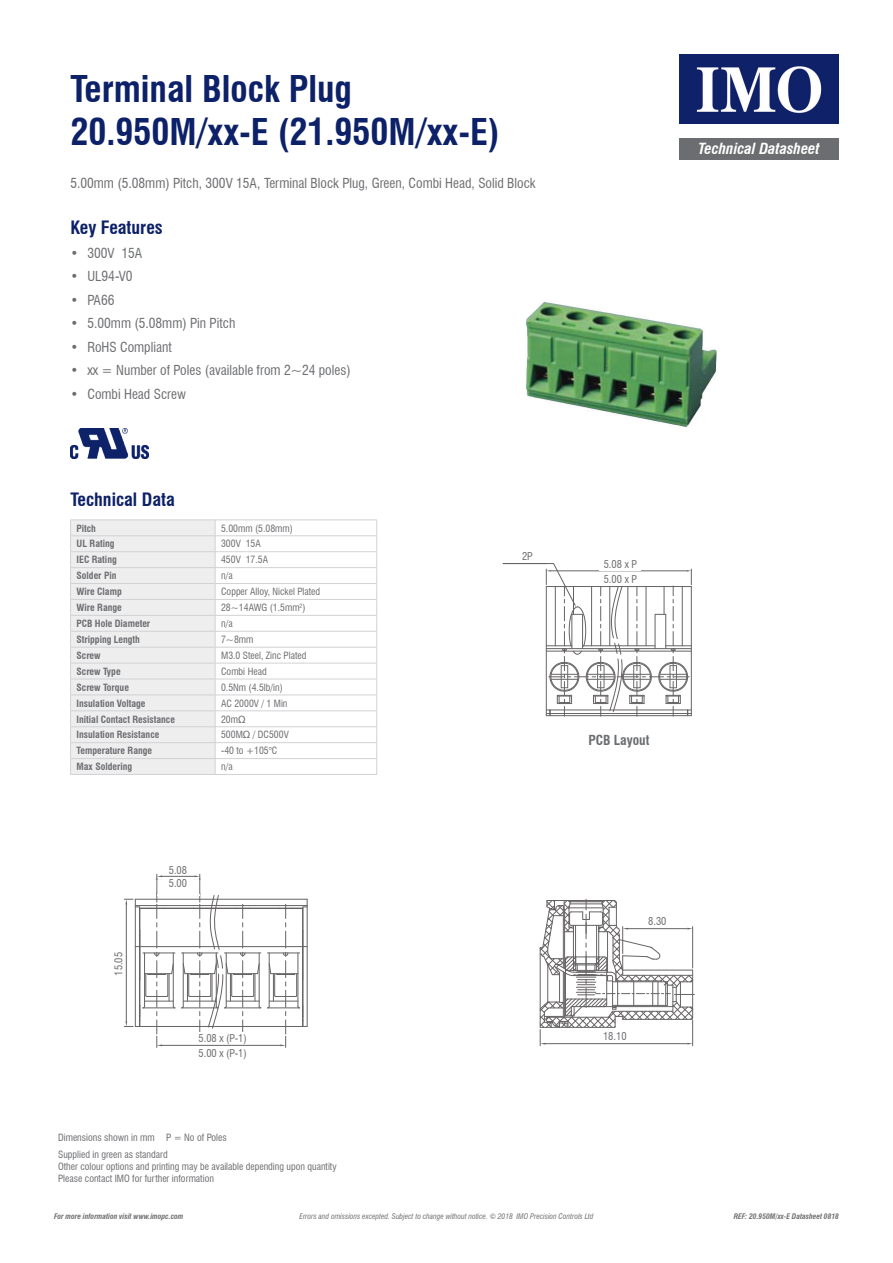
<style>
.page{position:relative;width:893px;height:1263px;background:#fff}
.page>*{position:absolute;margin:0;border:0;box-sizing:border-box;transform-origin:0 0}
.t1{font:700 condensed 36px/43.2px "Swiss 721 BT";color:#0d2169}
.t2{font:700 condensed 18px "Swiss 721 BT";color:#0d2169}
.t3{font:italic 700 condensed 15px "Swiss 721 BT";color:#fff}
.t4{font:condensed 13.5px "Swiss 721 BT";color:#6c6d70}
.t5{font:700 condensed 13.5px "Swiss 721 BT";color:#6c6d70}
.t6{font:condensed 10.5px/12.9px "Swiss 721 BT";color:#6c6d70}
.t7{font:condensed 9.75px/16.5px "Swiss 721 BT";color:#6c6d70}
.t8{font:700 condensed 9.75px "Swiss 721 BT";color:#6c6d70}
.t9{font:italic condensed 7.5px "Swiss 721 BT";color:#6c6d70}
.t10{font:italic 700 condensed 7.5px "Swiss 721 BT";color:#6c6d70}
</style>
<div class="page">
<img style="left:526px;top:302px;width:191px;height:125px">
<img style="left:679px;top:54px;width:160px;height:69px">
<div style="left:679px;top:138px;width:160px;height:21px;background:#6c6d70"></div>
<hr style="left:215px;top:520px;width:162px;height:1px;background:#d1d2d4">
<hr style="left:215px;top:535px;width:162px;height:1px;background:#d1d2d4">
<hr style="left:215px;top:551px;width:162px;height:1px;background:#d1d2d4">
<hr style="left:215px;top:567px;width:162px;height:1px;background:#d1d2d4">
<hr style="left:215px;top:583px;width:162px;height:1px;background:#d1d2d4">
<hr style="left:215px;top:599px;width:162px;height:1px;background:#d1d2d4">
<hr style="left:215px;top:615px;width:162px;height:1px;background:#d1d2d4">
<hr style="left:215px;top:631px;width:162px;height:1px;background:#d1d2d4">
<hr style="left:215px;top:647px;width:162px;height:1px;background:#d1d2d4">
<hr style="left:215px;top:663px;width:162px;height:1px;background:#d1d2d4">
<hr style="left:215px;top:679px;width:162px;height:1px;background:#d1d2d4">
<hr style="left:215px;top:695px;width:162px;height:1px;background:#d1d2d4">
<hr style="left:215px;top:710px;width:162px;height:1px;background:#d1d2d4">
<hr style="left:215px;top:726px;width:162px;height:1px;background:#d1d2d4">
<hr style="left:215px;top:742px;width:162px;height:1px;background:#d1d2d4">
<hr style="left:215px;top:758px;width:162px;height:1px;background:#d1d2d4">
<svg style="left:70px;top:520px;width:146px;height:254px;background:#ebebec"></svg>
<svg style="left:376px;top:521px;width:1px;height:253px"></svg>
<hr style="left:70px;top:774px;width:145px;height:1px;background:#d1d2d4">
<hr style="left:215px;top:774px;width:162px;height:1px;background:#d1d2d4">
<svg style="left:539px;top:899px;width:156px;height:148px"></svg>
<svg style="left:502px;top:563px;width:190px;height:154px"></svg>
<div style="left:600px;top:557px;width:41px;height:13px;background:#fff"></div>
<div style="left:644px;top:914px;width:27px;height:14px;background:#fff"></div>
<div style="left:601px;top:1029px;width:27px;height:14px;background:#fff"></div>
<div style="left:600px;top:572px;width:41px;height:13px;background:#fff"></div>
<svg style="left:123px;top:873px;width:185px;height:175px"></svg>
<div style="left:185px;top:1047px;width:75px;height:11px;background:#fff"></div>
<img style="left:70px;top:429px;width:78px;height:29px">
<div style="left:561px;top:665px;width:7px;height:23px;border:1px solid #6c6d70"></div>
<div style="left:597px;top:665px;width:7px;height:23px;border:1px solid #6c6d70"></div>
<div style="left:633px;top:665px;width:7px;height:23px;border:1px solid #6c6d70"></div>
<div style="left:670px;top:665px;width:7px;height:23px;border:1px solid #6c6d70"></div>
<h1 class="t1" style="left:70px;top:67px;width:431px">Terminal Block Plug<br>20.950M/xx-E (21.950M/xx-E)</h1>
<h3 class="t4" style="left:70px;top:175px;width:467px">5.00mm (5.08mm) Pitch, 300V 15A, Terminal Block Plug, Green, Combi Head, Solid Block</h3>
<h2 class="t2" style="left:70px;top:217px;width:94px">Key Features</h2>
<h3 class="t4" style="left:70px;top:245px;width:73px">• 300V 15A</h3>
<h3 class="t4" style="left:70px;top:268px;width:64px">• UL94-V0</h3>
<h3 class="t4" style="left:70px;top:292px;width:46px">• PA66</h3>
<h3 class="t4" style="left:70px;top:315px;width:166px">• 5.00mm (5.08mm) Pin Pitch</h3>
<h3 class="t4" style="left:70px;top:339px;width:103px">• RoHS Compliant</h3>
<h3 class="t4" style="left:70px;top:362px;width:282px">• xx = Number of Poles (available from 2~24 poles)</h3>
<h3 class="t4" style="left:70px;top:386px;width:117px">• Combi Head Screw</h3>
<h2 class="t2" style="left:70px;top:488px;width:106px">Technical Data</h2>
<p class="t8" style="left:77px;top:522px;width:21px">Pitch</p>
<p class="t7" style="left:221px;top:520px;width:73px">5.00mm (5.08mm)</p>
<p class="t8" style="left:77px;top:538px;width:40px">UL Rating</p>
<p class="t7" style="left:221px;top:536px;width:41px">300V 15A</p>
<p class="t8" style="left:77px;top:554px;width:42px">IEC Rating</p>
<p class="t7" style="left:221px;top:552px;width:48px">450V 17.5A</p>
<p class="t8" style="left:77px;top:570px;width:41px">Solder Pin</p>
<p class="t7" style="left:221px;top:567px;width:13px">n/a</p>
<p class="t8" style="left:77px;top:586px;width:47px">Wire Clamp</p>
<p class="t7" style="left:221px;top:583px;width:101px">Copper Alloy, Nickel Plated</p>
<p class="t8" style="left:77px;top:602px;width:47px">Wire Range</p>
<p class="t7" style="left:221px;top:599px;width:86px">28~14AWG (1.5mm<sup>2</sup>)</p>
<p class="t8" style="left:77px;top:618px;width:75px">PCB Hole Diameter</p>
<p class="t7" style="left:221px;top:615px;width:13px">n/a</p>
<p class="t8" style="left:77px;top:633px;width:65px">Stripping Length</p>
<p class="t7" style="left:221px;top:631px;width:34px">7~8mm</p>
<p class="t8" style="left:77px;top:649px;width:26px">Screw</p>
<p class="t7" style="left:221px;top:647px;width:87px">M3.0 Steel, Zinc Plated</p>
<p class="t8" style="left:77px;top:665px;width:46px">Screw Type</p>
<p class="t7" style="left:221px;top:663px;width:47px">Combi Head</p>
<p class="t8" style="left:77px;top:681px;width:54px">Screw Torque</p>
<p class="t7" style="left:221px;top:679px;width:63px">0.5Nm (4.5lb/in)</p>
<p class="t8" style="left:77px;top:697px;width:70px">Insulation Voltage</p>
<p class="t7" style="left:221px;top:695px;width:68px">AC 2000V / 1 Min</p>
<p class="t8" style="left:77px;top:713px;width:100px">Initial Contact Resistance</p>
<p class="t7" style="left:221px;top:711px;width:26px">20mΩ</p>
<p class="t8" style="left:77px;top:729px;width:84px">Insulation Resistance</p>
<p class="t7" style="left:221px;top:727px;width:69px">500MΩ / DC500V</p>
<p class="t8" style="left:77px;top:745px;width:77px">Temperature Range</p>
<p class="t7" style="left:221px;top:742px;width:58px">-40 to +105°C</p>
<p class="t8" style="left:77px;top:761px;width:57px">Max Soldering</p>
<p class="t7" style="left:221px;top:758px;width:13px">n/a</p>
<p class="t6" style="left:112px;top:976px;width:25px;rotate:-90deg">15.05</p>
<p class="t6" style="left:169px;top:863px;width:20px">5.08<br>5.00</p>
<p class="t6" style="left:198px;top:1032px;width:50px">5.08 x (P-1)</p>
<p class="t6" style="left:198px;top:1046px;width:50px">5.00 x (P-1)</p>
<p class="t7" style="left:58px;top:1129px;width:170px">Dimensions shown in mm P = No of Poles<br>Supplied in green as standard</p>
<p class="t7" style="left:58px;top:1160px;width:280px;line-height:12px">Other colour options and printing may be available depending upon quantity<br>Please contact IMO for further information</p>
<p class="t6" style="left:522px;top:549px;width:12px">2P</p>
<h3 class="t3" style="left:698px;top:139px;width:123px">Technical Datasheet</h3>
<p class="t6" style="left:604px;top:557px;width:35px">5.08 x P</p>
<p class="t6" style="left:604px;top:572px;width:35px">5.00 x P</p>
<h3 class="t5" style="left:588px;top:732px;width:63px">PCB Layout</h3>
<p class="t6" style="left:648px;top:915px;width:20px">8.30</p>
<p class="t6" style="left:603px;top:1030px;width:25px">18.10</p>
<p class="t10" style="left:54px;top:1212px;width:131px">For more information visit www.imopc.com</p>
<p class="t9" style="left:299px;top:1212px;width:296px">Errors and omissions excepted. Subject to change without notice. © 2018 IMO Precision Controls Ltd</p>
<p class="t10" style="left:734px;top:1212px;width:107px">REF: 20.950M/xx-E Datasheet 0818</p>
</div>
